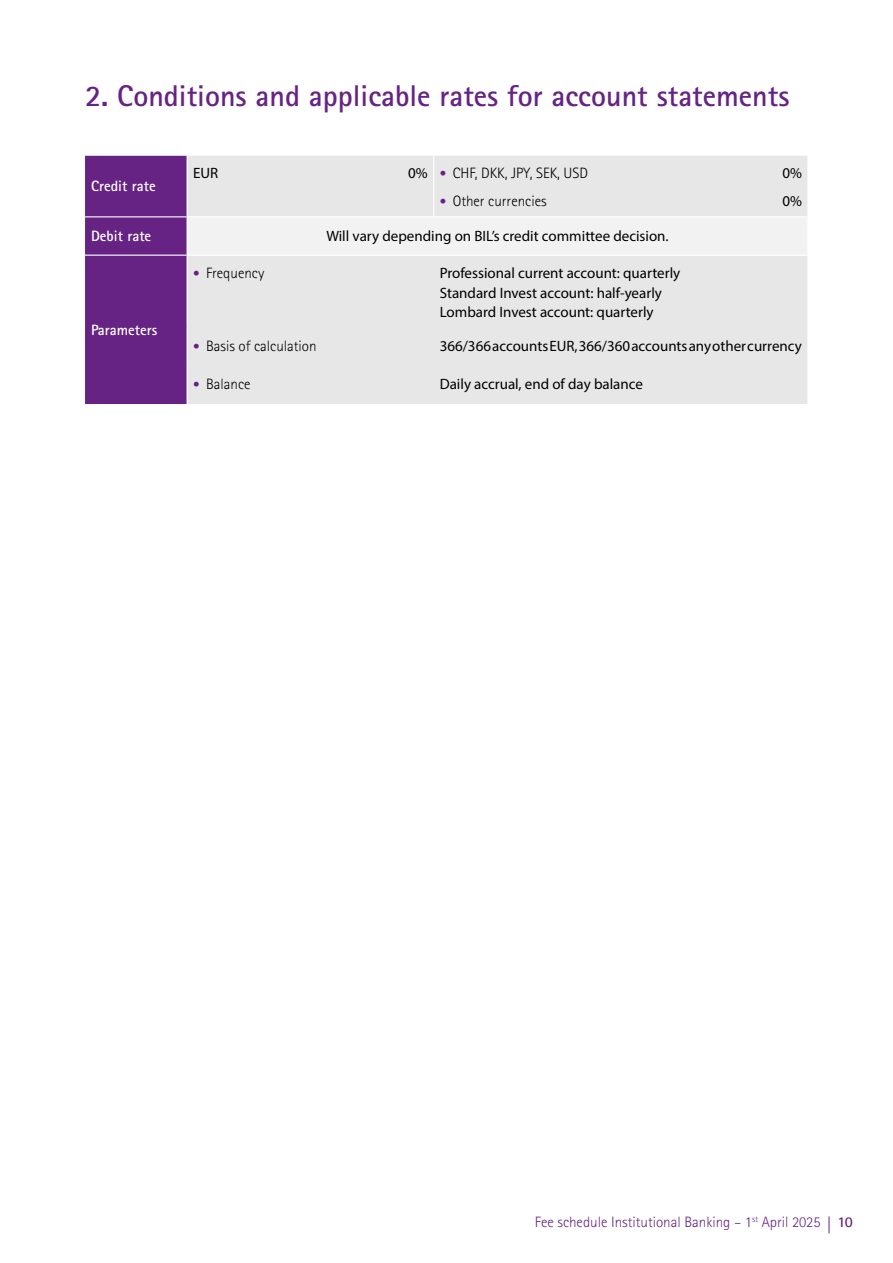
<style>
.page{position:relative;width:893px;height:1263px;background:#fff}
.page>*{position:absolute;margin:0;border:0;box-sizing:border-box;transform-origin:0 0}
.t1{font:700 30px "Rotis Sans Serif Std";color:#662383}
.t2{font:15px/19.5px "Myriad Pro";color:#000}
.t3{font:300 15px "Rotis Sans Serif Std";color:#000}
.t4{font:300 15px "Rotis Sans Serif Std";color:#662383}
.t5{font:700 15px "Rotis Sans Serif Std";color:#fff}
.s1{font-family:"Myriad Pro";font-weight:400}
.s2{font-size:13.5px;color:#662383}
.s3{font-weight:700}
</style>
<div class="page">
<svg style="left:829px;top:1216px;width:1px;height:17px"></svg>
<div style="left:85px;top:156px;width:102px;height:248px;background:#662383"></div>
<div style="left:188px;top:156px;width:619px;height:248px;background:#e7e7e7"></div>
<div style="left:187px;top:217px;width:621px;height:38px;background:#f2f2f2"></div>
<hr style="left:433px;top:156px;width:1px;height:60px;background:#fff">
<hr style="left:187px;top:216px;width:247px;height:1px;background:#fff">
<hr style="left:187px;top:217px;width:1px;height:38px;background:#fff">
<hr style="left:434px;top:216px;width:374px;height:1px;background:#fff">
<hr style="left:807px;top:217px;width:1px;height:38px;background:#fff">
<hr style="left:187px;top:255px;width:247px;height:1px;background:#fff">
<hr style="left:434px;top:255px;width:374px;height:1px;background:#fff">
<hr style="left:85px;top:216px;width:102px;height:1px;background:#fff">
<hr style="left:85px;top:255px;width:102px;height:1px;background:#fff">
<h1 class="t1" style="left:85px;top:77px;width:706px">2. Conditions and applicable rates for account statements</h1>
<p class="t5" style="left:91px;top:177px;width:66px">Credit rate</p>
<p class="t2" style="left:193px;top:163px;width:27px">EUR</p>
<p class="t3" style="left:408px;top:165px;width:181px"><span class="s1">0%</span> <span class="s2">•</span> CHF, DKK, JPY, SEK, USD</p>
<p class="t2" style="left:782px;top:163px;width:21px">0%</p>
<p class="t3" style="left:440px;top:193px;width:108px"><span class="s2">•</span> Other currencies</p>
<p class="t2" style="left:782px;top:191px;width:21px">0%</p>
<p class="t5" style="left:91px;top:227px;width:62px">Debit rate</p>
<p class="t2" style="left:326px;top:226px;width:344px">Will vary depending on BIL’s credit committee decision.</p>
<p class="t5" style="left:91px;top:320px;width:68px">Parameters</p>
<p class="t3" style="left:193px;top:265px;width:73px"><span class="s2">•</span> Frequency</p>
<p class="t2" style="left:440px;top:263px;width:242px">Professional current account: quarterly<br>Standard Invest account: half-yearly<br>Lombard Invest account: quarterly</p>
<p class="t3" style="left:193px;top:337px;width:125px"><span class="s2">•</span> Basis of calculation</p>
<p class="t2" style="left:440px;top:336px;width:364px">366/366 accounts EUR, 366/360 accounts any other currency</p>
<p class="t3" style="left:193px;top:375px;width:59px"><span class="s2">•</span> Balance</p>
<p class="t2" style="left:440px;top:374px;width:205px">Daily accrual, end of day balance</p>
<p class="t4" style="left:535px;top:1213px;width:320px">Fee schedule Institutional Banking – 1<sup>st</sup> April 2025 <span class="s3">10</span></p>
</div>
